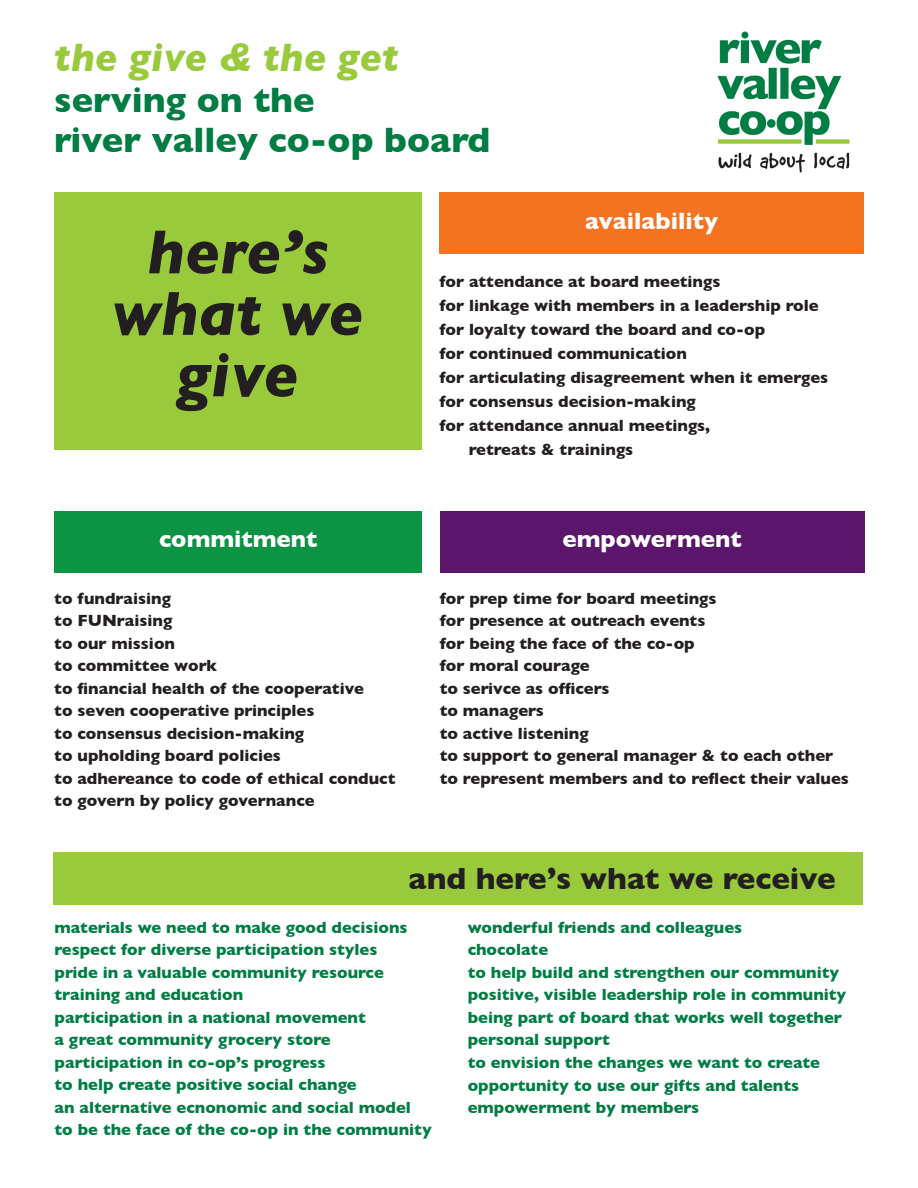
<style>
.page{position:relative;width:918px;height:1188px;background:#fff}
.page>*{position:absolute;margin:0;border:0;box-sizing:border-box;transform-origin:0 0}
.t1{font:italic 700 63px/61.5px "Gill Sans";color:#231f20;text-align:center}
.t2{font:italic 700 40.5px "Gill Sans";color:#99ca3b}
.t3{font:700 36px/40.5px "Gill Sans";color:#007d43}
.t4{font:700 31.2px "Gill Sans";color:#231f20}
.t5{font:700 24px "Gill Sans";color:#fff}
.t6{font:700 16.5px/22.5px "Gill Sans";color:#231f20}
.t7{font:700 16.5px/22.5px "Gill Sans";color:#007d43}
</style>
<div class="page">
<div style="left:54px;top:193px;width:368px;height:257px;background:#99ca3b"></div>
<div style="left:55px;top:511px;width:367px;height:61px;background:#0d9344"></div>
<img style="left:717px;top:31px;width:133px;height:142px">
<div style="left:440px;top:511px;width:424px;height:61px;background:#5b166b"></div>
<div style="left:439px;top:193px;width:425px;height:61px;background:#f47321"></div>
<div style="left:53px;top:853px;width:810px;height:52px;background:#99ca3b"></div>
<h2 class="t2" style="left:54px;top:34px;width:346px">the give &amp; the get</h2>
<h3 class="t3" style="left:54px;top:79px;width:438px">serving on the<br>river valley co-op board</h3>
<h1 class="t1" style="left:112px;top:221px;width:253px">here’s what we give</h1>
<h3 class="t5" style="left:585px;top:201px;width:135px">availability</h3>
<p class="t6" style="left:439px;top:270px;width:282px">for attendance at board meetings</p>
<p class="t6" style="left:439px;top:294px;width:381px">for linkage with members in a leadership role</p>
<p class="t6" style="left:439px;top:318px;width:327px">for loyalty toward the board and co-op</p>
<p class="t6" style="left:439px;top:342px;width:249px">for continued communication</p>
<p class="t6" style="left:439px;top:366px;width:390px">for articulating disagreement when it emerges</p>
<p class="t6" style="left:439px;top:390px;width:258px">for consensus decision-making</p>
<p class="t6" style="left:439px;top:414px;width:272px">for attendance annual meetings,</p>
<p class="t6" style="left:469px;top:438px;width:166px">retreats &amp; trainings</p>
<h3 class="t5" style="left:159px;top:520px;width:160px">commitment</h3>
<h3 class="t5" style="left:562px;top:520px;width:181px">empowerment</h3>
<p class="t6" style="left:54px;top:586px;width:343px">to fundraising<br>to FUNraising<br>to our mission<br>to committee work<br>to financial health of the cooperative<br>to seven cooperative principles<br>to consensus decision-making<br>to upholding board policies<br>to adhereance to code of ethical conduct to govern by policy governance</p>
<p class="t6" style="left:440px;top:586px;width:411px">for prep time for board meetings<br>for presence at outreach events<br>for being the face of the co-op<br>for moral courage<br>to serivce as officers<br>to managers<br>to active listening<br>to support to general manager &amp; to each other to represent members and to reflect their values</p>
<h3 class="t4" style="left:409px;top:853px;width:429px">and here’s what we receive</h3>
<p class="t7" style="left:55px;top:916px;width:379px">materials we need to make good decisions respect for diverse participation styles<br>pride in a valuable community resource training and education<br>participation in a national movement<br>a great community grocery store participation in co-op’s progress<br>to help create positive social change<br>an alternative ecnonomic and social model to be the face of the co-op in the community</p>
<p class="t7" style="left:468px;top:916px;width:380px">wonderful friends and colleagues<br>chocolate<br>to help build and strengthen our community positive, visible leadership role in community being part of board that works well together personal support<br>to envision the changes we want to create opportunity to use our gifts and talents empowerment by members</p>
</div>
